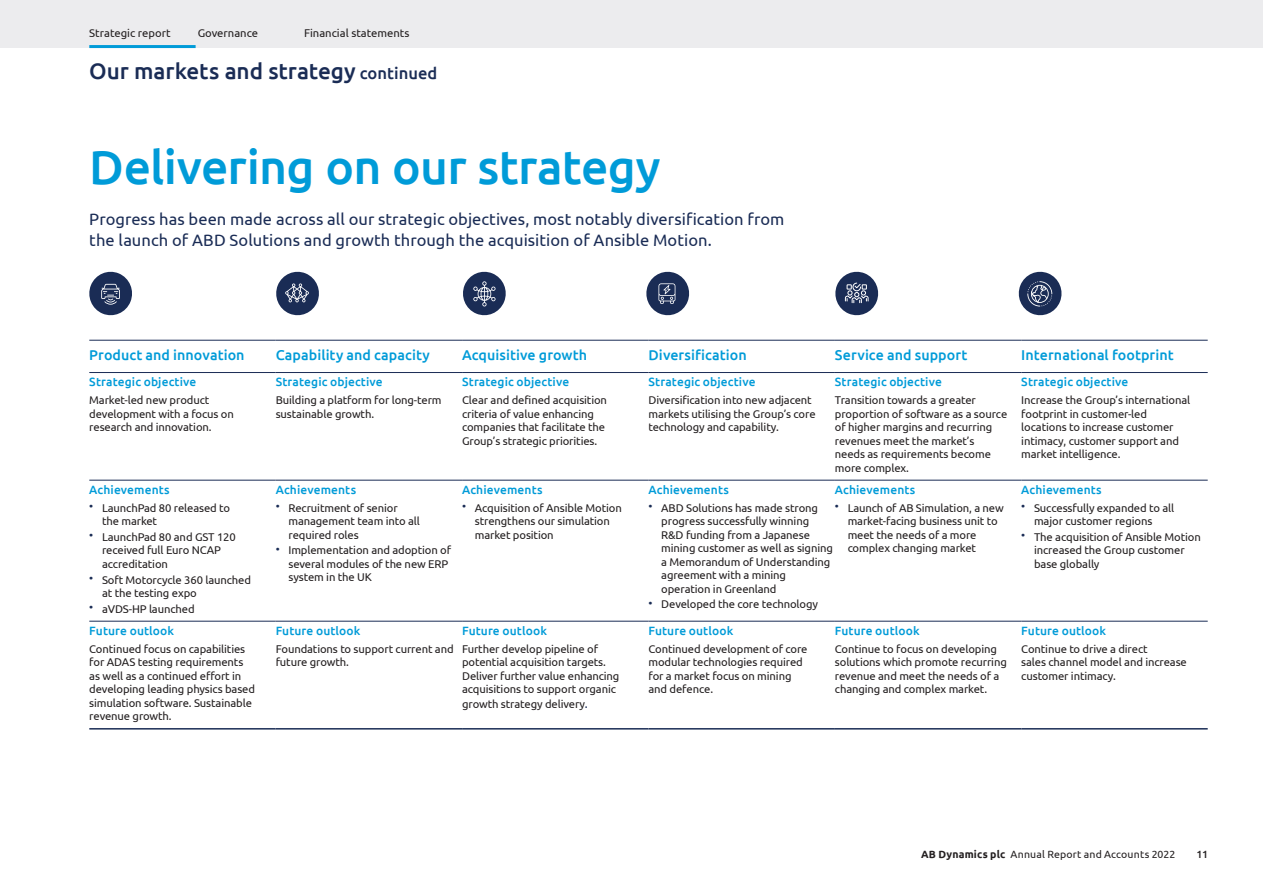
<style>
.page{position:relative;width:1263px;height:893px;background:#fff}
.page>*{position:absolute;margin:0;border:0;box-sizing:border-box;transform-origin:0 0}
.Main_Heading{font:500 48px "Ubuntu";letter-spacing:-.015em;color:#009bd8}
.Page_Title{font:500 22.5px "Ubuntu";letter-spacing:-.005em;color:#1a2c55}
.Intro_text{font:16.5px/21px "Ubuntu";letter-spacing:.005em;color:#1a2c55}
.Subhead_1{font:500 14.25px "Ubuntu";letter-spacing:.005em;color:#009bd8}
.Subhead_2{font:500 12px "Ubuntu";letter-spacing:.01em;color:#009bd8}
.Body_Text{font:11.25px/13.5px "Ubuntu";letter-spacing:-.01em;color:#231f20}
.t1{font:10.5px "Ubuntu";letter-spacing:.015em;color:#231f20}
.t2{font:500 10.5px "Ubuntu";color:#231f20}
.s1{font-size:16.5px}
.s2{font-size:12px;color:#1a2c55}
.s3{font-weight:700}
</style>
<div class="page">
<hr style="left:89px;top:340px;width:187px;height:1px;background:#1a2c55">
<hr style="left:276px;top:340px;width:186px;height:1px;background:#1a2c55">
<hr style="left:462px;top:340px;width:186px;height:1px;background:#1a2c55">
<hr style="left:648px;top:340px;width:187px;height:1px;background:#1a2c55">
<hr style="left:835px;top:340px;width:186px;height:1px;background:#1a2c55">
<hr style="left:1021px;top:340px;width:187px;height:1px;background:#1a2c55">
<hr style="left:89px;top:372px;width:187px;height:1px;background:#1a2c55">
<hr style="left:276px;top:372px;width:186px;height:1px;background:#1a2c55">
<hr style="left:462px;top:372px;width:186px;height:1px;background:#1a2c55">
<hr style="left:648px;top:372px;width:187px;height:1px;background:#1a2c55">
<hr style="left:835px;top:372px;width:186px;height:1px;background:#1a2c55">
<hr style="left:1021px;top:372px;width:187px;height:1px;background:#1a2c55">
<hr style="left:89px;top:480px;width:187px;height:1px;background:#1a2c55">
<hr style="left:276px;top:480px;width:186px;height:1px;background:#1a2c55">
<hr style="left:462px;top:480px;width:186px;height:1px;background:#1a2c55">
<hr style="left:648px;top:480px;width:187px;height:1px;background:#1a2c55">
<hr style="left:835px;top:480px;width:186px;height:1px;background:#1a2c55">
<hr style="left:1021px;top:480px;width:187px;height:1px;background:#1a2c55">
<hr style="left:89px;top:621px;width:187px;height:1px;background:#1a2c55">
<hr style="left:276px;top:621px;width:186px;height:1px;background:#1a2c55">
<hr style="left:462px;top:621px;width:186px;height:1px;background:#1a2c55">
<hr style="left:648px;top:621px;width:187px;height:1px;background:#1a2c55">
<hr style="left:835px;top:621px;width:186px;height:1px;background:#1a2c55">
<hr style="left:1021px;top:621px;width:187px;height:1px;background:#1a2c55">
<hr style="left:89px;top:728px;width:187px;height:2px;background:#1a2c55">
<hr style="left:276px;top:728px;width:186px;height:2px;background:#1a2c55">
<hr style="left:462px;top:728px;width:186px;height:2px;background:#1a2c55">
<hr style="left:648px;top:728px;width:187px;height:2px;background:#1a2c55">
<hr style="left:835px;top:728px;width:186px;height:2px;background:#1a2c55">
<hr style="left:1021px;top:728px;width:187px;height:2px;background:#1a2c55">
<svg style="left:1018px;top:271px;width:44px;height:45px"></svg>
<svg style="left:835px;top:271px;width:44px;height:45px"></svg>
<svg style="left:646px;top:271px;width:44px;height:45px"></svg>
<svg style="left:463px;top:271px;width:43px;height:45px"></svg>
<svg style="left:276px;top:271px;width:43px;height:45px"></svg>
<svg style="left:89px;top:271px;width:43px;height:45px"></svg>
<div style="left:0;top:0;width:1263px;height:48px;background:#ececee"></div>
<hr style="left:89px;top:45px;width:107px;height:3px;background:#009bd8">
<p class="Body_Text" style="left:89px;top:26px;width:83px">Strategic report</p>
<p class="Body_Text" style="left:198px;top:26px;width:62px">Governance</p>
<p class="Body_Text" style="left:304px;top:26px;width:107px">Financial statements</p>
<p class="Page_Title" style="left:89px;top:57px;width:349px">Our markets and strategy <span class="s1">continued</span></p>
<p class="Main_Heading" style="left:89px;top:137px;width:573px">Delivering on our strategy</p>
<p class="Intro_text" style="left:89px;top:208px;width:697px">Progress has been made across all our strategic objectives, most notably diversification from the launch of ABD Solutions and growth through the acquisition of Ansible Motion.</p>
<p class="Subhead_1" style="left:89px;top:346px;width:157px">Product and innovation</p>
<p class="Subhead_1" style="left:276px;top:346px;width:156px">Capability and capacity</p>
<p class="Subhead_1" style="left:462px;top:346px;width:127px">Acquisitive growth</p>
<p class="Subhead_1" style="left:648px;top:346px;width:100px">Diversification</p>
<p class="Subhead_1" style="left:835px;top:346px;width:134px">Service and support</p>
<p class="Subhead_1" style="left:1021px;top:346px;width:154px">International footprint</p>
<p class="Subhead_2" style="left:89px;top:374px;width:109px">Strategic objective</p>
<p class="Body_Text" style="left:89px;top:393px;width:146px">Market-led new product development with a focus on research and innovation.</p>
<p class="Subhead_2" style="left:276px;top:374px;width:109px">Strategic objective</p>
<p class="Body_Text" style="left:276px;top:393px;width:167px">Building a platform for long-term sustainable growth.</p>
<p class="Subhead_2" style="left:462px;top:374px;width:109px">Strategic objective</p>
<p class="Body_Text" style="left:462px;top:393px;width:146px">Clear and defined acquisition criteria of value enhancing companies that facilitate the<br>Group’s strategic priorities.</p>
<p class="Subhead_2" style="left:648px;top:374px;width:109px">Strategic objective</p>
<p class="Body_Text" style="left:648px;top:393px;width:169px">Diversification into new adjacent markets utilising the Group’s core technology and capability.</p>
<p class="Subhead_2" style="left:835px;top:374px;width:109px">Strategic objective</p>
<p class="Body_Text" style="left:835px;top:393px;width:174px">Transition towards a greater proportion of software as a source of higher margins and recurring revenues meet the market’s needs as requirements become more complex.</p>
<p class="Subhead_2" style="left:1021px;top:374px;width:109px">Strategic objective</p>
<p class="Body_Text" style="left:1021px;top:393px;width:170px">Increase the Group’s international footprint in customer-led locations to increase customer intimacy, customer support and market intelligence.</p>
<p class="Subhead_2" style="left:89px;top:482px;width:82px">Achievements</p>
<p class="Body_Text" style="left:102px;top:501px;width:130px;text-indent:-13px"><sup>•</sup> LaunchPad 80 released to the market</p>
<p class="Body_Text" style="left:102px;top:530px;width:135px;text-indent:-13px"><sup>•</sup> LaunchPad 80 and GST 120 received full Euro NCAP accreditation</p>
<p class="Body_Text" style="left:102px;top:572px;width:151px;text-indent:-13px"><sup>•</sup> Soft Motorcycle 360 launched at the testing expo</p>
<p class="Body_Text" style="left:89px;top:602px;width:107px"><sup>•</sup> aVDS-HP launched</p>
<p class="Subhead_2" style="left:89px;top:623px;width:86px">Future outlook</p>
<p class="Body_Text" style="left:89px;top:642px;width:167px">Continued focus on capabilities for ADAS testing requirements as well as a continued effort in developing leading physics based simulation software. Sustainable revenue growth.</p>
<p class="Subhead_2" style="left:276px;top:482px;width:82px">Achievements</p>
<p class="Body_Text" style="left:288px;top:501px;width:133px;text-indent:-13px"><sup>•</sup> Recruitment of senior management team into all required roles</p>
<p class="Body_Text" style="left:288px;top:543px;width:164px;text-indent:-13px"><sup>•</sup> Implementation and adoption of several modules of the new ERP system in the UK</p>
<p class="Subhead_2" style="left:462px;top:482px;width:82px">Achievements</p>
<p class="Body_Text" style="left:475px;top:501px;width:149px;text-indent:-13px"><sup>•</sup> Acquisition of Ansible Motion strengthens our simulation market position</p>
<p class="Subhead_2" style="left:276px;top:623px;width:86px">Future outlook</p>
<p class="Body_Text" style="left:276px;top:642px;width:179px">Foundations to support current and future growth.</p>
<p class="Subhead_2" style="left:462px;top:623px;width:86px">Future outlook</p>
<p class="Body_Text" style="left:462px;top:642px;width:159px">Further develop pipeline of potential acquisition targets.<br>Deliver further value enhancing acquisitions to support organic</p>
<p class="Body_Text" style="left:462px;top:697px;width:127px">growth strategy delivery<span class="s2">.</span></p>
<p class="Subhead_2" style="left:648px;top:482px;width:82px">Achievements</p>
<p class="Body_Text" style="left:661px;top:501px;width:173px;text-indent:-13px"><sup>•</sup> ABD Solutions has made strong progress successfully winning<br>R&amp;D funding from a Japanese mining customer as well as signing a Memorandum of Understanding agreement with a mining operation in Greenland</p>
<p class="Body_Text" style="left:648px;top:597px;width:171px"><sup>•</sup> Developed the core technology</p>
<p class="Subhead_2" style="left:835px;top:482px;width:82px">Achievements</p>
<p class="Body_Text" style="left:848px;top:501px;width:158px;text-indent:-13px"><sup>•</sup> Launch of AB Simulation, a new market-facing business unit to meet the needs of a more complex changing market</p>
<p class="Subhead_2" style="left:648px;top:623px;width:86px">Future outlook</p>
<p class="Body_Text" style="left:648px;top:642px;width:161px">Continued development of core modular technologies required for a market focus on mining and defence.</p>
<p class="Subhead_2" style="left:835px;top:623px;width:86px">Future outlook</p>
<p class="Body_Text" style="left:835px;top:642px;width:173px">Continue to focus on developing solutions which promote recurring revenue and meet the needs of a changing and complex market.</p>
<p class="Subhead_2" style="left:1021px;top:482px;width:82px">Achievements</p>
<p class="Body_Text" style="left:1034px;top:501px;width:142px;text-indent:-13px"><sup>•</sup> Successfully expanded to all major customer regions</p>
<p class="Body_Text" style="left:1034px;top:530px;width:168px;text-indent:-13px"><sup>•</sup> The acquisition of Ansible Motion increased the Group customer base globally</p>
<p class="Subhead_2" style="left:1021px;top:623px;width:86px">Future outlook</p>
<p class="Body_Text" style="left:1021px;top:642px;width:167px">Continue to drive a direct<br>sales channel model and increase customer intimacy.</p>
<p class="t1" style="left:921px;top:848px;width:256px"><span class="s3">AB Dynamics plc</span> Annual Report and Accounts 2022</p>
<p class="t2" style="left:1196px;top:847px;width:13px">11</p>
</div>
